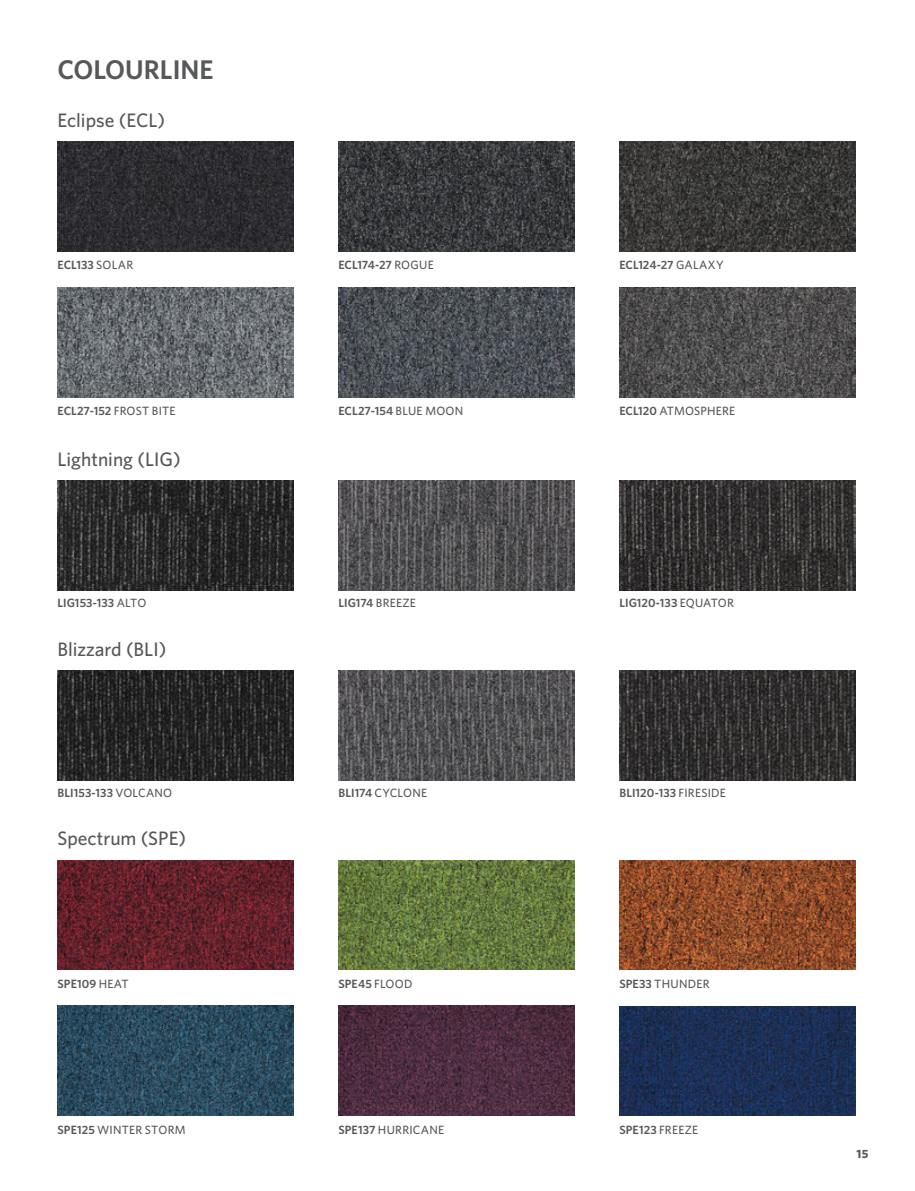
<style>
.page{position:relative;width:915px;height:1191px;background:#fff}
.page>*{position:absolute;margin:0;border:0;box-sizing:border-box;transform-origin:0 0}
.t1{font:600 27px "Whitney";color:#57585a}
.Specs{font:500 19.5px "Whitney";color:#57585a}
.Captions__Swatch_Tra{font:600 12px "Whitney";letter-spacing:.005em;color:#57585a}
.Captions__Swatch_Tra-2{font:500 12px "Whitney";letter-spacing:.02em;color:#57585a}
.Page_Number{font:700 12px "Whitney";color:#57585a}
.s1{font-weight:500}
.s2{font-weight:600}
</style>
<div class="page">
<img style="left:619px;top:142px;width:236px;height:109px">
<img style="left:57px;top:288px;width:236px;height:109px">
<img style="left:338px;top:142px;width:236px;height:109px">
<img style="left:619px;top:287px;width:236px;height:110px">
<img style="left:57px;top:142px;width:236px;height:109px">
<img style="left:338px;top:287px;width:236px;height:110px">
<img style="left:57px;top:481px;width:236px;height:110px">
<img style="left:619px;top:481px;width:236px;height:110px">
<img style="left:338px;top:481px;width:236px;height:110px">
<img style="left:619px;top:860px;width:236px;height:110px">
<img style="left:619px;top:1006px;width:236px;height:109px">
<img style="left:338px;top:860px;width:236px;height:110px">
<img style="left:57px;top:1005px;width:236px;height:110px">
<img style="left:57px;top:860px;width:236px;height:110px">
<img style="left:338px;top:1005px;width:236px;height:110px">
<img style="left:619px;top:670px;width:236px;height:110px">
<img style="left:57px;top:670px;width:236px;height:110px">
<img style="left:338px;top:670px;width:236px;height:110px">
<p class="t1" style="left:57px;top:52px;width:158px">COLOURLINE</p>
<p class="Specs" style="left:57px;top:107px;width:109px">Eclipse (ECL)</p>
<p class="Captions__Swatch_Tra" style="left:57px;top:257px;width:77px">ECL133 <span class="s1">SOLAR</span></p>
<p class="Captions__Swatch_Tra" style="left:338px;top:257px;width:97px">ECL174-27 <span class="s1">ROGUE</span></p>
<p class="Captions__Swatch_Tra" style="left:619px;top:257px;width:106px">ECL124-27 <span class="s1">GALAXY</span></p>
<p class="Captions__Swatch_Tra" style="left:57px;top:403px;width:120px">ECL27-152 <span class="s1">FROST BITE</span></p>
<p class="Captions__Swatch_Tra" style="left:338px;top:403px;width:126px">ECL27-154 <span class="s1">BLUE MOON</span></p>
<p class="Captions__Swatch_Tra-2" style="left:619px;top:403px;width:117px"><span class="s2">ECL120</span> ATMOSPHERE</p>
<p class="Specs" style="left:57px;top:446px;width:125px">Lightning (LIG)</p>
<p class="Captions__Swatch_Tra" style="left:57px;top:595px;width:90px">LIG153-133 <span class="s1">ALTO</span></p>
<p class="Captions__Swatch_Tra" style="left:338px;top:595px;width:79px">LIG174 <span class="s1">BREEZE</span></p>
<p class="Captions__Swatch_Tra" style="left:619px;top:595px;width:116px">LIG120-133 <span class="s1">EQUATOR</span></p>
<p class="Specs" style="left:57px;top:636px;width:110px">Blizzard (BLI)</p>
<p class="Captions__Swatch_Tra" style="left:57px;top:784px;width:116px">BLI153-133 <span class="s1">VOLCANO</span></p>
<p class="Captions__Swatch_Tra-2" style="left:338px;top:784px;width:90px"><span class="s2">BLI174</span> CYCLONE</p>
<p class="Specs" style="left:57px;top:825px;width:130px">Spectrum (SPE)</p>
<p class="Captions__Swatch_Tra" style="left:619px;top:784px;width:108px">BLI120-133 <span class="s1">FIRESIDE</span></p>
<p class="Captions__Swatch_Tra" style="left:57px;top:975px;width:73px">SPE109 <span class="s1">HEAT</span></p>
<p class="Captions__Swatch_Tra" style="left:338px;top:975px;width:76px">SPE45 <span class="s1">FLOOD</span></p>
<p class="Captions__Swatch_Tra-2" style="left:619px;top:975px;width:92px"><span class="s2">SPE33</span> THUNDER</p>
<p class="Captions__Swatch_Tra-2" style="left:57px;top:1121px;width:130px"><span class="s2">SPE125</span> WINTER STORM</p>
<p class="Captions__Swatch_Tra-2" style="left:338px;top:1121px;width:107px"><span class="s2">SPE137</span> HURRICANE</p>
<p class="Captions__Swatch_Tra" style="left:619px;top:1121px;width:80px">SPE123 <span class="s1">FREEZE</span></p>
<p class="Page_Number" style="left:856px;top:1145px;width:14px">15</p>
</div>
